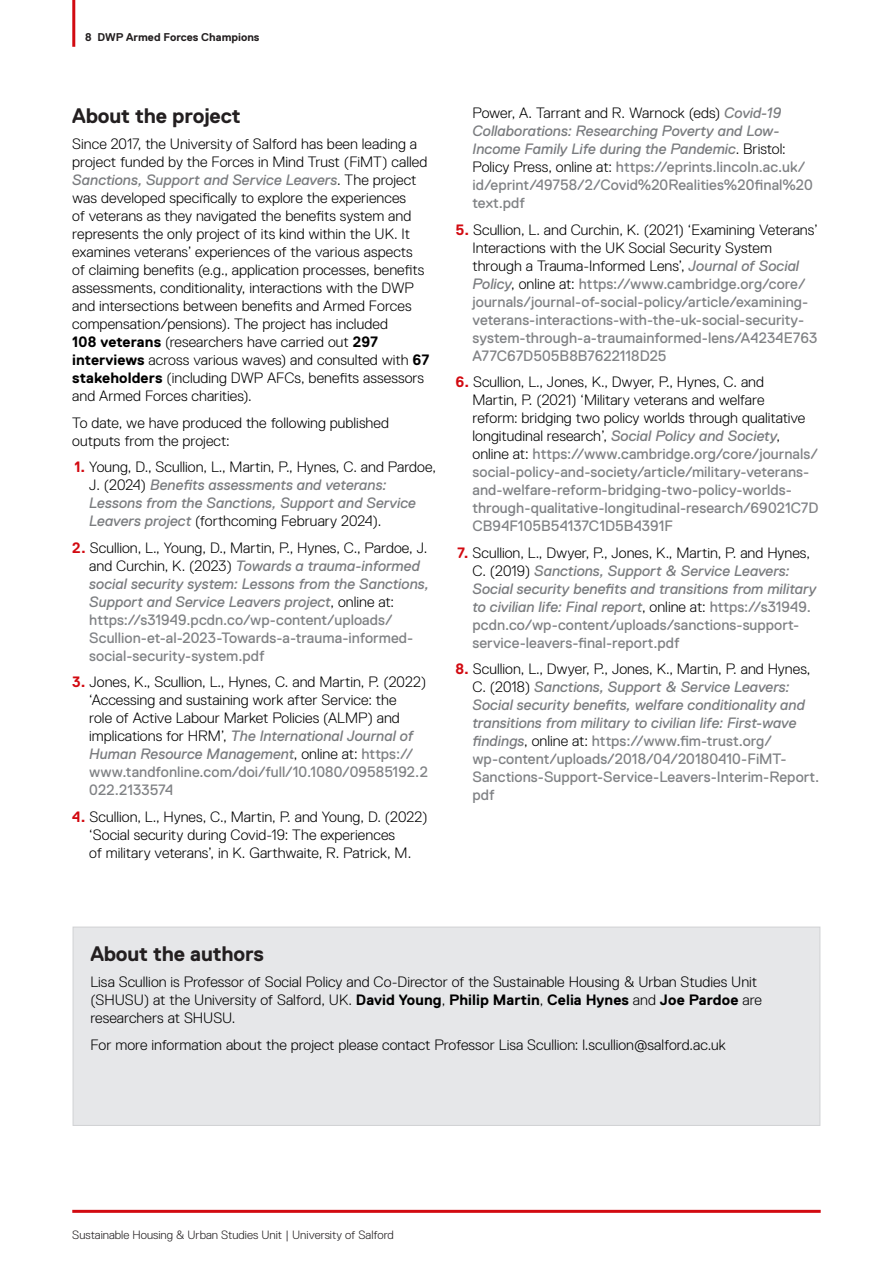
<style>
.page{position:relative;width:893px;height:1263px;background:#fff}
.page>*{position:absolute;margin:0;border:0;box-sizing:border-box;transform-origin:0 0}
.Heading_2_No_Number{font:700 21px "Replica Pro";letter-spacing:-.01em;color:#231f20}
.t1{font:300 15px/18px "Replica Pro";color:#000}
.t2{font:15px/18px "Replica Pro";color:#808285}
.t3{font:italic 15px/18px "Replica Pro";color:#7a7c7f}
.t4{font:300 12px "Replica Pro";color:#231f20}
.t5{font:700 11.25px "Replica Pro";color:#231f20}
.s1{font-weight:400;font-style:italic;color:#7a7c7f}
.s2{font-weight:700}
.s3{font-weight:700;font-style:normal;color:#d20a11}
.s4{font-weight:300;font-style:normal;color:#000}
.s5{font-weight:700;color:#d20a11}
.s6{font-weight:300;color:#000}
.s7{font-style:italic;color:#7a7c7f}
.s8{font-weight:400;color:#808285}
.s9{font-style:normal;color:#808285}
</style>
<div class="page">
<div style="left:73px;top:927px;width:747px;height:198px;background:#e6e7e9"></div>
<div style="left:73px;top:927px;width:747px;height:199px;border:1px solid #d1d2d4"></div>
<hr style="left:72px;top:0;width:3px;height:47px;background:#d20a11">
<hr style="left:72px;top:1210px;width:749px;height:3px;background:#d20a11">
<p class="t5" style="left:85px;top:31px;width:176px">8 DWP Armed Forces Champions</p>
<p class="Heading_2_No_Number" style="left:72px;top:104px;width:170px">About the project</p>
<p class="t1" style="left:72px;top:135px;width:359px">Since 2017, the University of Salford has been leading a project funded by the Forces in Mind Trust (FiMT) called <span class="s1">Sanctions, Support and Service Leavers</span>. The project was developed specifically to explore the experiences<br>of veterans as they navigated the benefits system and represents the only project of its kind within the UK. It examines veterans’ experiences of the various aspects<br>of claiming benefits (e.g., application processes, benefits assessments, conditionality, interactions with the DWP and intersections between benefits and Armed Forces compensation/pensions). The project has included<br><span class="s2">108 veterans</span> (researchers have carried out <span class="s2">297 interviews</span> across various waves) and consulted with <span class="s2">67 stakeholders</span> (including DWP AFCs, benefits assessors and Armed Forces charities).</p>
<p class="t1" style="left:72px;top:414px;width:318px">To date, we have produced the following published outputs from the project:</p>
<p class="t3" style="left:89px;top:458px;width:348px;text-indent:-15px"><span class="s3">1.</span> <span class="s4">Young, D., Scullion, L., Martin, P., Hynes, C. and Pardoe, J. (2024)</span> Benefits assessments and veterans:<br>Lessons from the Sanctions, Support and Service Leavers project <span class="s4">(forthcoming February 2024).</span></p>
<p class="t2" style="left:89px;top:539px;width:341px;text-indent:-17px"><span class="s5">2.</span> <span class="s6">Scullion, L., Young, D., Martin, P., Hynes, C., Pardoe, J. and Curchin, K. (2023)</span> <span class="s7">Towards a trauma-informed social security system: Lessons from the Sanctions, Support and Service Leavers project</span><span class="s6">, online at: </span>https://s31949.pcdn.co/wp-content/uploads/ Scullion-et-al-2023-Towards-a-trauma-informed&shy;social-security-system.pdf</p>
<p class="t1" style="left:89px;top:673px;width:340px;text-indent:-17px"><span class="s5">3.</span> Jones, K., Scullion, L., Hynes, C. and Martin, P. (2022) ‘Accessing and sustaining work after Service: the<br>role of Active Labour Market Policies (ALMP) and implications for HRM’, <span class="s1">The International Journal of Human Resource Management</span>, online at: <span class="s8">https:// www.tandfonline.com/doi/full/10.1080/09585192.2<br>022.2133574</span></p>
<p class="t1" style="left:89px;top:808px;width:340px;text-indent:-17px"><span class="s5">4.</span> Scullion, L., Hynes, C., Martin, P. and Young, D. (2022) ‘Social security during Covid-19: The experiences<br>of military veterans’, in K. Garthwaite, R. Patrick, M.</p>
<p class="t2" style="left:472px;top:104px;width:342px"><span class="s6">Power, A. Tarrant and R. Warnock (eds)</span> <span class="s7">Covid-19<br>Collaborations: Researching Poverty and Low-Income Family Life during the Pandemic</span><span class="s6">. Bristol:<br>Policy Press, online at:</span> https://eprints.lincoln.ac.uk/ id/eprint/49758/2/Covid%20Realities%20final%20 text.pdf</p>
<p class="t2" style="left:472px;top:220px;width:347px;text-indent:-17px"><span class="s5">5.</span> <span class="s6">Scullion, L. and Curchin, K. (2021) ‘Examining Veterans’ Interactions with the UK Social Security System through a Trauma-Informed Lens’,</span> <span class="s7">Journal of Social Policy</span><span class="s6">, online at:</span> https://www.cambridge.org/core/ journals/journal-of-social-policy/article/examining&shy;veterans-interactions-with-the-uk-social-security&shy;system-through-a-traumainformed-lens/A4234E763<br>A77C67D505B8B7622118D25</p>
<p class="t2" style="left:472px;top:373px;width:348px;text-indent:-17px"><span class="s5">6.</span> <span class="s6">Scullion, L., Jones, K., Dwyer, P., Hynes, C. and<br>Martin, P. (2021) ‘Military veterans and welfare<br>reform: bridging two policy worlds through qualitative longitudinal research’,</span> <span class="s7">Social Policy and Society</span><span class="s6">, online at:</span> https://www.cambridge.org/core/journals/ social-policy-and-society/article/military-veterans&shy;and-welfare-reform-bridging-two-policy-worlds&shy;through-qualitative-longitudinal-research/69021C7D CB94F105B54137C1D5B4391F</p>
<p class="t3" style="left:472px;top:543px;width:345px;text-indent:-15px"><span class="s3">7.</span> <span class="s4">Scullion, L., Dwyer, P., Jones, K., Martin, P. and Hynes, C. (2019)</span> Sanctions, Support &amp; Service Leavers:<br>Social security benefits and transitions from military to civilian life: Final report<span class="s4">, online at:</span> <span class="s9">https://s31949. pcdn.co/wp-content/uploads/sanctions-support&shy;service-leavers-final-report.pdf</span></p>
<p class="t3" style="left:472px;top:660px;width:348px;text-indent:-17px"><span class="s3">8.</span> <span class="s4">Scullion, L., Dwyer, P., Jones, K., Martin, P. and Hynes, C. (2018)</span> Sanctions, Support &amp; Service Leavers:<br>Social security benefits, welfare conditionality and transitions from military to civilian life: First-wave findings<span class="s4">, online at:</span> <span class="s9">https://www.fim-trust.org/ wp-content/uploads/2018/04/20180410-FiMT-Sanctions-Support-Service-Leavers-Interim-Report. pdf</span></p>
<p class="Heading_2_No_Number" style="left:90px;top:942px;width:175px">About the authors</p>
<p class="t1" style="left:90px;top:973px;width:673px">Lisa Scullion is Professor of Social Policy and Co-Director of the Sustainable Housing &amp; Urban Studies Unit (SHUSU) at the University of Salford, UK. <span class="s2">David Young</span>, <span class="s2">Philip Martin</span>, <span class="s2">Celia Hynes</span> and <span class="s2">Joe Pardoe</span> are researchers at SHUSU.</p>
<p class="t1" style="left:90px;top:1036px;width:637px">For more information about the project please contact Professor Lisa Scullion: l.scullion@salford.ac.uk</p>
<p class="t4" style="left:72px;top:1228px;width:323px">Sustainable Housing &amp; Urban Studies Unit | University of Salford</p>
</div>
